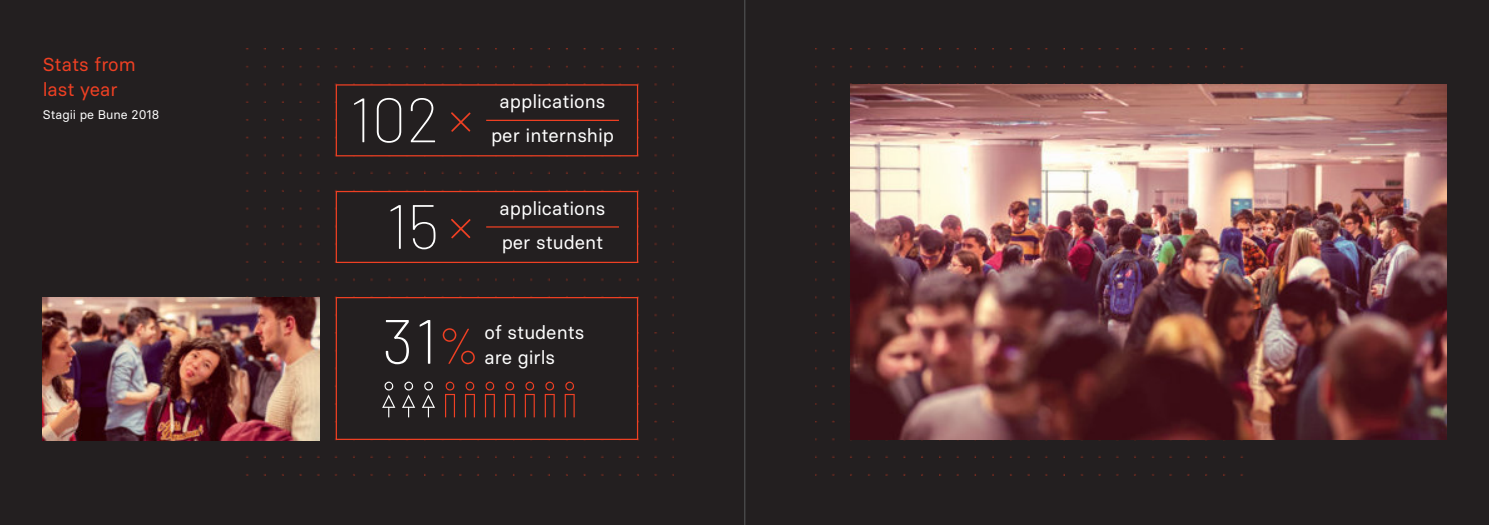
<style>
.page{position:relative;width:1489px;height:525px;background:#fff}
.page>*{position:absolute;margin:0;border:0;box-sizing:border-box;transform-origin:0 0}
.t1{font:100 62.5px "Barlow";color:#fff}
.t2{font:200 62.5px "Barlow";color:#fff}
.t3{font:18.75px/25px "Basier Square";color:#fff}
.t4{font:18.75px/25px "Basier Square";color:#ef4023}
.t5{font:12.5px "Basier Square";color:#fff}
.s1{color:#ef4023}
.s2{font-size:50px;color:#ef4023}
</style>
<div class="page">
<div style="left:0;top:0;width:1488px;height:524px;background:#231f20"></div>
<img style="left:245px;top:49px;width:429px;height:427px">
<img style="left:815px;top:49px;width:428px;height:427px">
<img style="left:851px;top:84px;width:595px;height:356px">
<div style="left:336px;top:84px;width:302px;height:72px;background:#231f20;border:1px solid #ef4023"></div>
<hr style="left:486px;top:120px;width:133px;height:1px;background:#ef4023">
<div style="left:336px;top:191px;width:302px;height:72px;background:#231f20;border:1px solid #ef4023"></div>
<hr style="left:486px;top:226px;width:133px;height:2px;background:#ef4023">
<div style="left:336px;top:297px;width:302px;height:143px;background:#231f20;border:1px solid #ef4023"></div>
<svg style="left:382px;top:382px;width:13px;height:35px"></svg>
<svg style="left:402px;top:382px;width:13px;height:35px"></svg>
<svg style="left:422px;top:382px;width:13px;height:35px"></svg>
<svg style="left:445px;top:382px;width:10px;height:35px"></svg>
<svg style="left:465px;top:382px;width:10px;height:35px"></svg>
<svg style="left:485px;top:382px;width:10px;height:35px"></svg>
<svg style="left:505px;top:382px;width:10px;height:35px"></svg>
<svg style="left:525px;top:382px;width:10px;height:35px"></svg>
<svg style="left:545px;top:382px;width:10px;height:35px"></svg>
<svg style="left:565px;top:382px;width:10px;height:35px"></svg>
<img style="left:43px;top:297px;width:276px;height:143px">
<hr style="left:744px;top:0;width:1px;height:524px;background:#58595b">
<p class="t4" style="left:43px;top:52px;width:95px">Stats from last year</p>
<p class="t5" style="left:43px;top:107px;width:118px">Stagii pe Bune 2018</p>
<h1 class="t1" style="left:350px;top:80px;width:125px">102 <span class="s1">×</span></h1>
<h1 class="t1" style="left:386px;top:186px;width:89px">15<span class="s1">×</span></h1>
<p class="t3" style="left:500px;top:89px;width:107px">applications</p>
<p class="t3" style="left:491px;top:123px;width:124px">per internship</p>
<p class="t3" style="left:500px;top:196px;width:107px">applications</p>
<p class="t3" style="left:502px;top:230px;width:103px">per student</p>
<h1 class="t2" style="left:382px;top:301px;width:100px">31<span class="s2">%</span></h1>
<p class="t3" style="left:484px;top:320px;width:101px">of students are girls</p>
</div>
